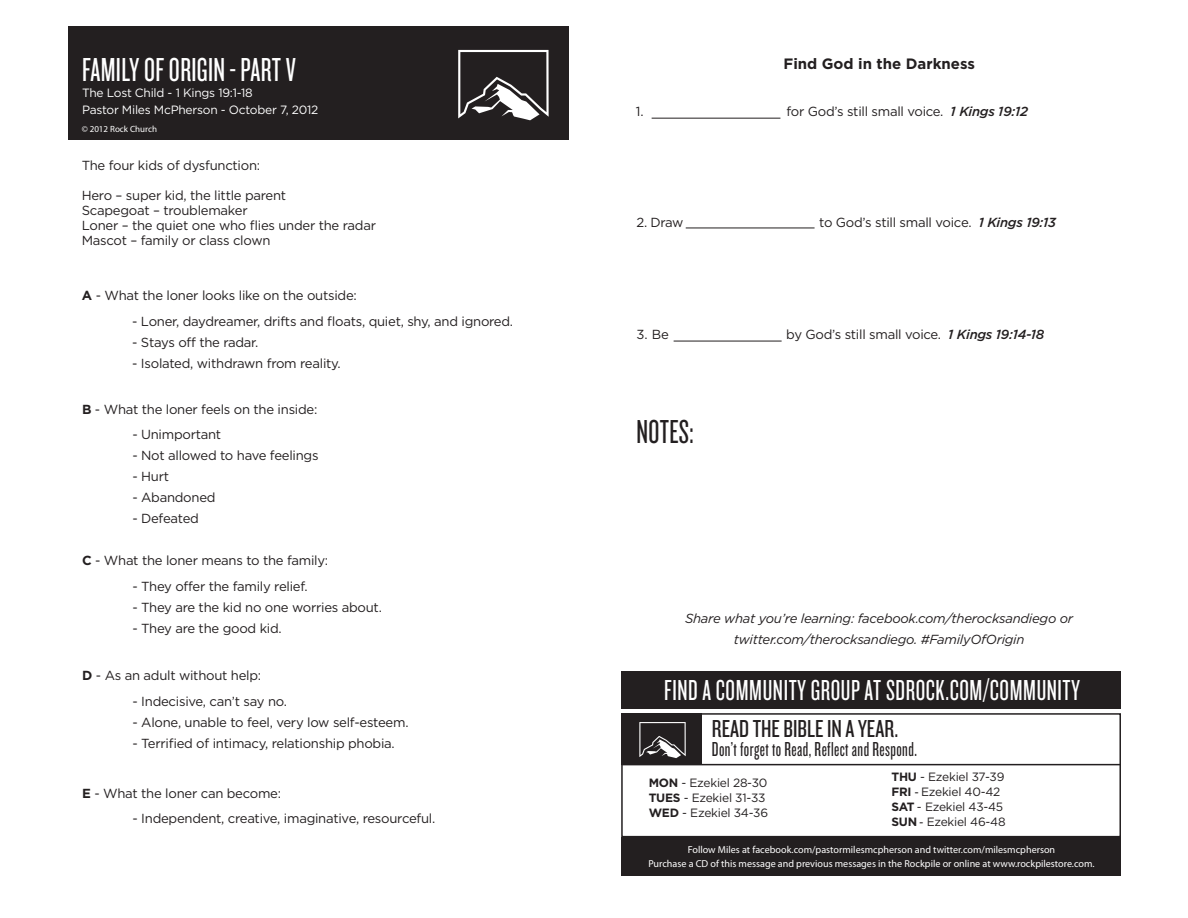
<style>
.page{position:relative;width:1188px;height:918px;background:#fff}
.page>*{position:absolute;margin:0;border:0;box-sizing:border-box;transform-origin:0 0}
.t1{font:34.5px "Knockout HTF27 Junior Bantamwt";letter-spacing:.01em;color:#fff}
.t2{font:34.5px "Knockout HTF27 Junior Bantamwt";letter-spacing:.01em;color:#231f20}
.t3{font:30px "Knockout HTF27 Junior Bantamwt";letter-spacing:.02em;color:#fff}
.t4{font:25.5px "Knockout HTF28 Junior Featherwt";color:#231f20}
.t5{font:21px "Knockout HTF27 Junior Bantamwt";letter-spacing:.02em;color:#231f20}
.t6{font:700 15px "Gotham HTF";color:#231f20}
.t7{font:13.2px/15px "Gotham HTF";letter-spacing:-.02em;color:#231f20}
.t8{font:italic 13.2px/21px "Gotham HTF";letter-spacing:-.02em;color:#231f20;text-align:center}
.t9{font:12px/15px "Gotham HTF";letter-spacing:-.02em;color:#231f20}
.t10{font:12px/16.5px "Gotham HTF";letter-spacing:-.02em;color:#fff}
.t11{font:10.2px/13.5px "Myriad Pro";color:#fff;text-align:center}
.t12{font:9px "Myriad Pro";color:#fff}
.s1{font-weight:700}
.s2{font-weight:500;font-style:italic}
.s3{font-family:"Myriad Pro";font-weight:600}
</style>
<div class="page">
<div style="left:68px;top:26px;width:500px;height:113px;background:#231f20"></div>
<svg style="left:458px;top:50px;width:91px;height:70px"></svg>
<div style="left:621px;top:672px;width:500px;height:36px;background:#231f20"></div>
<div style="left:621px;top:713px;width:500px;height:124px;border:2px solid #231f20"></div>
<div style="left:621px;top:713px;width:80px;height:52px;background:#231f20"></div>
<hr style="left:622px;top:764px;width:498px;height:1px;background:#231f20">
<svg style="left:639px;top:722px;width:47px;height:36px"></svg>
<div style="left:621px;top:837px;width:499px;height:39px;background:#231f20"></div>
<hr style="left:652px;top:118px;width:128px;height:1px;background:#231f20">
<hr style="left:686px;top:228px;width:129px;height:1px;background:#231f20">
<hr style="left:674px;top:341px;width:108px;height:1px;background:#231f20">
<h1 class="t1" style="left:82px;top:53px;width:215px">FAMILY OF ORIGIN - PART V</h1>
<p class="t10" style="left:82px;top:85px;width:238px">The Lost Child - 1 Kings 19:1-18<br>Pastor Miles McPherson - October 7, 2012</p>
<p class="t12" style="left:82px;top:123px;width:77px">© 2012 Rock Church</p>
<p class="t7" style="left:82px;top:158px;width:180px">The four kids of dysfunction:</p>
<p class="t7" style="left:82px;top:188px;width:296px">Hero – super kid, the little parent<br>Scapegoat – troublemaker<br>Loner – the quiet one who flies under the radar Mascot – family or class clown</p>
<p class="t7" style="left:82px;top:288px;width:276px"><span class="s1">A</span> - What the loner looks like on the outside:</p>
<p class="t7" style="left:132px;top:313px;width:382px">- Loner, daydreamer, drifts and floats, quiet, shy, and ignored.</p>
<p class="t7" style="left:132px;top:334px;width:128px">- Stays off the radar.</p>
<p class="t7" style="left:132px;top:355px;width:210px">- Isolated, withdrawn from reality.</p>
<p class="t7" style="left:82px;top:401px;width:237px"><span class="s1">B</span> - What the loner feels on the inside:</p>
<p class="t7" style="left:132px;top:427px;width:90px">- Unimportant</p>
<p class="t7" style="left:132px;top:448px;width:188px">- Not allowed to have feelings</p>
<p class="t7" style="left:132px;top:469px;width:38px">- Hurt</p>
<p class="t7" style="left:132px;top:490px;width:85px">- Abandoned</p>
<p class="t7" style="left:132px;top:511px;width:68px">- Defeated</p>
<p class="t7" style="left:82px;top:552px;width:248px"><span class="s1">C</span> - What the loner means to the family:</p>
<p class="t7" style="left:132px;top:579px;width:177px">- They offer the family relief.</p>
<p class="t7" style="left:132px;top:600px;width:251px">- They are the kid no one worries about.</p>
<p class="t7" style="left:132px;top:621px;width:151px">- They are the good kid.</p>
<p class="t7" style="left:82px;top:667px;width:181px"><span class="s1">D</span> - As an adult without help:</p>
<p class="t7" style="left:133px;top:694px;width:156px">- Indecisive, can’t say no.</p>
<p class="t7" style="left:133px;top:715px;width:278px">- Alone, unable to feel, very low self-esteem.</p>
<p class="t7" style="left:133px;top:736px;width:264px">- Terrified of intimacy, relationship phobia.</p>
<p class="t7" style="left:82px;top:785px;width:200px"><span class="s1">E</span> - What the loner can become:</p>
<p class="t7" style="left:133px;top:811px;width:304px">- Independent, creative, imaginative, resourceful.</p>
<p class="t6" style="left:784px;top:55px;width:193px">Find God in the Darkness</p>
<p class="t7" style="left:636px;top:103px;width:9px">1.</p>
<p class="t7" style="left:787px;top:103px;width:243px">for God’s still small voice. <span class="s2">1 Kings 19:12</span></p>
<p class="t7" style="left:637px;top:214px;width:48px">2. Draw</p>
<p class="t7" style="left:819px;top:214px;width:238px">to God’s still small voice. <span class="s2">1 Kings 19:13</span></p>
<p class="t7" style="left:637px;top:326px;width:34px">3. Be</p>
<p class="t7" style="left:786px;top:326px;width:260px">by God’s still small voice. <span class="s2">1 Kings 19:14-18</span></p>
<h1 class="t2" style="left:637px;top:414px;width:59px">NOTES:</h1>
<p class="t8" style="left:685px;top:608px;width:390px">Share what you’re learning: facebook.com/therocksandiego or twitter.com/therocksandiego. #FamilyOfOrigin</p>
<h2 class="t3" style="left:664px;top:675px;width:417px">FIND A COMMUNITY GROUP at sdrock.com/COMMUNITY</h2>
<h3 class="t4" style="left:712px;top:715px;width:188px">READ THE BIBLE IN A YEAR.</h3>
<h3 class="t5" style="left:712px;top:739px;width:206px">Don’t forget to Read, Reflect and Respond.</h3>
<p class="t9" style="left:649px;top:775px;width:121px"><span class="s1">MON</span> - Ezekiel 28-30<br><span class="s1">TUES</span> - Ezekiel 31-33<br><span class="s1">WED</span> - Ezekiel 34-36</p>
<p class="t9" style="left:892px;top:769px;width:116px"><span class="s1">THU</span> - Ezekiel 37-39<br><span class="s1">FRI</span> <span class="s3">-</span> Ezekiel 40-42<br><span class="s1">SAT</span> - Ezekiel 43-45<br><span class="s1">SUN</span> <span class="s3">-</span> Ezekiel 46-48</p>
<p class="t11" style="left:648px;top:843px;width:448px">Follow Miles at facebook.com/pastormilesmcpherson and twitter.com/milesmcpherson<br>Purchase a CD of this message and previous messages in the Rockpile or online at www.rockpilestore.com.</p>
</div>
